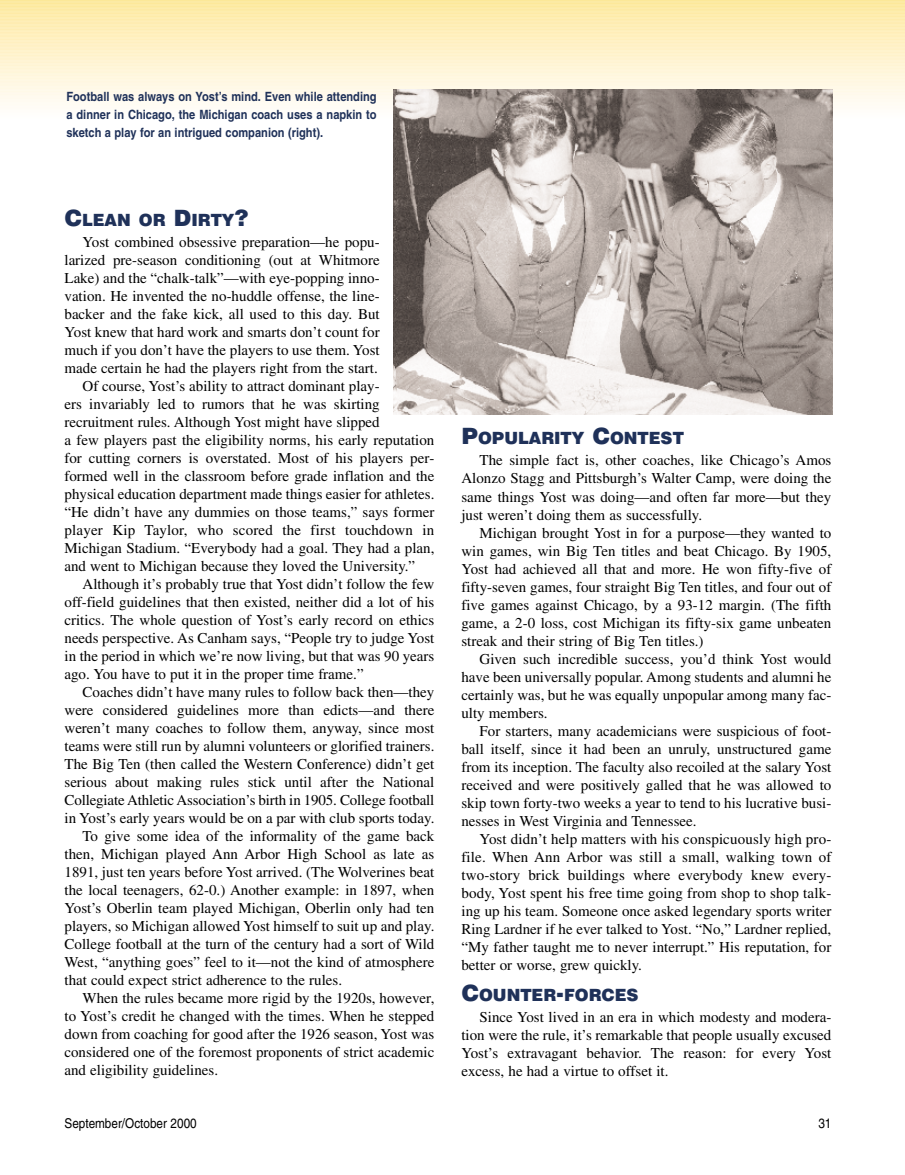
<style>
.page{position:relative;width:905px;height:1175px;background:#fff}
.page>*{position:absolute;margin:0;border:0;box-sizing:border-box;transform-origin:0 0}
.t1{font:900 16.8px "Swiss 721 BT";color:#1f3159}
.t2{font:15px/18px "Times";color:#000;text-align:justify}
.t3{font:13.5px "Helvetica";color:#000;scale:.87 1}
.t4{font:700 12.75px/18px "Helvetica";color:#1f3159;text-align:justify;scale:.87 1}
.s1{font-size:22.5px}
</style>
<div class="page">
<hr style="left:0;top:0;width:904px;height:4px;background:#fce898">
<hr style="left:0;top:1px;width:904px;height:3px;background:#fce690">
<hr style="left:0;top:3px;width:904px;height:4px;background:#fde89a">
<hr style="left:0;top:4px;width:904px;height:3px;background:#fde794">
<hr style="left:0;top:7px;width:904px;height:3px;background:#fde898">
<hr style="left:0;top:10px;width:904px;height:4px;background:#fdeba6">
<hr style="left:0;top:11px;width:904px;height:3px;background:#fee99d">
<hr style="left:0;top:14px;width:904px;height:3px;background:#feeaa0">
<hr style="left:0;top:17px;width:904px;height:3px;background:#feeba4">
<hr style="left:0;top:20px;width:904px;height:3px;background:#feeba7">
<hr style="left:0;top:23px;width:904px;height:4px;background:#feecb1">
<hr style="left:0;top:24px;width:904px;height:3px;background:#feecab">
<hr style="left:0;top:27px;width:904px;height:3px;background:#feedae">
<hr style="left:0;top:30px;width:904px;height:3px;background:#ffedb1">
<hr style="left:0;top:33px;width:904px;height:3px;background:#ffeeb3">
<hr style="left:0;top:36px;width:904px;height:4px;background:#fff0c0">
<hr style="left:0;top:40px;width:904px;height:3px;background:#ffefba">
<hr style="left:0;top:43px;width:904px;height:3px;background:#ffefbd">
<hr style="left:0;top:46px;width:904px;height:4px;background:#fff1c7">
<hr style="left:0;top:50px;width:904px;height:3px;background:#fff1c3">
<hr style="left:0;top:53px;width:904px;height:3px;background:#fff2c6">
<hr style="left:0;top:56px;width:904px;height:3px;background:#fff2c9">
<hr style="left:0;top:59px;width:904px;height:4px;background:#fff3d2">
<hr style="left:0;top:63px;width:904px;height:3px;background:#fff4cf">
<hr style="left:0;top:66px;width:904px;height:3px;background:#fff5d2">
<hr style="left:0;top:69px;width:904px;height:3px;background:#fff5d5">
<hr style="left:0;top:72px;width:904px;height:4px;background:#fef6d8">
<hr style="left:0;top:76px;width:904px;height:3px;background:#fff7db">
<hr style="left:0;top:79px;width:904px;height:3px;background:#fff7de">
<hr style="left:0;top:82px;width:904px;height:3px;background:#fff7e0">
<hr style="left:0;top:85px;width:904px;height:4px;background:#fff8e3">
<hr style="left:0;top:89px;width:904px;height:3px;background:#fff9e7">
<hr style="left:0;top:92px;width:904px;height:3px;background:#fff9e9">
<hr style="left:0;top:95px;width:904px;height:3px;background:#fffaec">
<hr style="left:0;top:98px;width:904px;height:4px;background:#fffbee">
<hr style="left:0;top:102px;width:904px;height:3px;background:#fffcf2">
<hr style="left:0;top:105px;width:904px;height:3px;background:#fffcf5">
<hr style="left:0;top:108px;width:904px;height:4px;background:#fffdf7">
<hr style="left:0;top:112px;width:904px;height:3px;background:#fffefb">
<img style="left:393px;top:90px;width:439px;height:325px">
<p class="t4" style="left:66px;top:88px;width:358px">Football was always on Yost’s mind. Even while attending a dinner in Chicago, the Michigan coach uses a napkin to sketch a play for an intrigued companion (right).</p>
<p class="t1" style="left:64px;top:214px;width:185px"><span class="s1">C</span>LEAN OR <span class="s1">D</span>IRTY<span class="s1">?</span></p>
<p class="t2" style="left:82px;top:234px;width:299px">Yost combined obsessive preparation—he popu-</p>
<p class="t2" style="left:64px;top:252px;width:317px">larized pre-season conditioning (out at Whitmore</p>
<p class="t2" style="left:64px;top:270px;width:317px">Lake) and the “chalk-talk”—with eye-popping inno-</p>
<p class="t2" style="left:64px;top:288px;width:317px">vation. He invented the no-huddle offense, the line-</p>
<p class="t2" style="left:64px;top:306px;width:317px">backer and the fake kick, all used to this day. But</p>
<p class="t2" style="left:64px;top:324px;width:317px">Yost knew that hard work and smarts don’t count for</p>
<p class="t2" style="left:64px;top:342px;width:317px">much if you don’t have the players to use them. Yost</p>
<p class="t2" style="left:64px;top:360px;width:315px">made certain he had the players right from the start.</p>
<p class="t2" style="left:82px;top:378px;width:299px">Of course, Yost’s ability to attract dominant play-</p>
<p class="t2" style="left:64px;top:396px;width:317px">ers invariably led to rumors that he was skirting</p>
<p class="t2" style="left:64px;top:414px;width:317px">recruitment rules. Although Yost might have slipped</p>
<p class="t2" style="left:64px;top:432px;width:371px">a few players past the eligibility norms, his early reputation</p>
<p class="t2" style="left:64px;top:450px;width:371px">for cutting corners is overstated. Most of his players per-</p>
<p class="t2" style="left:64px;top:468px;width:371px">formed well in the classroom before grade inflation and the</p>
<p class="t2" style="left:64px;top:486px;width:371px">physical education department made things easier for athletes.</p>
<p class="t2" style="left:64px;top:504px;width:371px">“He didn’t have any dummies on those teams,” says former</p>
<p class="t2" style="left:64px;top:522px;width:371px">player Kip Taylor, who scored the first touchdown in</p>
<p class="t2" style="left:64px;top:540px;width:371px">Michigan Stadium. “Everybody had a goal. They had a plan,</p>
<p class="t2" style="left:64px;top:558px;width:352px">and went to Michigan because they loved the University.”</p>
<p class="t2" style="left:82px;top:576px;width:353px">Although it’s probably true that Yost didn’t follow the few</p>
<p class="t2" style="left:64px;top:594px;width:371px">off-field guidelines that then existed, neither did a lot of his</p>
<p class="t2" style="left:64px;top:612px;width:371px">critics. The whole question of Yost’s early record on ethics</p>
<p class="t2" style="left:64px;top:630px;width:371px">needs perspective. As Canham says, “People try to judge Yost</p>
<p class="t2" style="left:64px;top:648px;width:371px">in the period in which we’re now living, but that was 90 years</p>
<p class="t2" style="left:64px;top:666px;width:301px">ago. You have to put it in the proper time frame.”</p>
<p class="t2" style="left:82px;top:684px;width:353px">Coaches didn’t have many rules to follow back then—they</p>
<p class="t2" style="left:64px;top:702px;width:371px">were considered guidelines more than edicts—and there</p>
<p class="t2" style="left:64px;top:720px;width:371px">weren’t many coaches to follow them, anyway, since most</p>
<p class="t2" style="left:64px;top:738px;width:371px">teams were still run by alumni volunteers or glorified trainers.</p>
<p class="t2" style="left:64px;top:756px;width:371px">The Big Ten (then called the Western Conference) didn’t get</p>
<p class="t2" style="left:64px;top:774px;width:371px">serious about making rules stick until after the National</p>
<p class="t2" style="left:64px;top:792px;width:371px">Collegiate Athletic Association’s birth in 1905. College football</p>
<p class="t2" style="left:64px;top:810px;width:371px">in Yost’s early years would be on a par with club sports today.</p>
<p class="t2" style="left:82px;top:828px;width:353px">To give some idea of the informality of the game back</p>
<p class="t2" style="left:64px;top:846px;width:371px">then, Michigan played Ann Arbor High School as late as</p>
<p class="t2" style="left:64px;top:864px;width:371px">1891, just ten years before Yost arrived. (The Wolverines beat</p>
<p class="t2" style="left:64px;top:882px;width:371px">the local teenagers, 62-0.) Another example: in 1897, when</p>
<p class="t2" style="left:64px;top:900px;width:371px">Yost’s Oberlin team played Michigan, Oberlin only had ten</p>
<p class="t2" style="left:64px;top:918px;width:371px">players, so Michigan allowed Yost himself to suit up and play.</p>
<p class="t2" style="left:64px;top:936px;width:371px">College football at the turn of the century had a sort of Wild</p>
<p class="t2" style="left:64px;top:954px;width:371px">West, “anything goes” feel to it—not the kind of atmosphere</p>
<p class="t2" style="left:64px;top:972px;width:279px">that could expect strict adherence to the rules.</p>
<p class="t2" style="left:82px;top:990px;width:353px">When the rules became more rigid by the 1920s, however,</p>
<p class="t2" style="left:64px;top:1008px;width:371px">to Yost’s credit he changed with the times. When he stepped</p>
<p class="t2" style="left:64px;top:1026px;width:371px">down from coaching for good after the 1926 season, Yost was</p>
<p class="t2" style="left:64px;top:1044px;width:371px">considered one of the foremost proponents of strict academic</p>
<p class="t2" style="left:64px;top:1062px;width:155px">and eligibility guidelines.</p>
<p class="t1" style="left:461px;top:433px;width:224px"><span class="s1">P</span>OPULARITY <span class="s1">C</span>ONTEST</p>
<p class="t2" style="left:461px;top:453px;width:371px;text-indent:18px">The simple fact is, other coaches, like Chicago’s Amos Alonzo Stagg and Pittsburgh’s Walter Camp, were doing the same things Yost was doing—and often far more—but they just weren’t doing them as successfully.</p>
<p class="t2" style="left:461px;top:525px;width:371px;text-indent:18px">Michigan brought Yost in for a purpose—they wanted to win games, win Big Ten titles and beat Chicago. By 1905, Yost had achieved all that and more. He won fifty-five of fifty-seven games, four straight Big Ten titles, and four out of five games against Chicago, by a 93-12 margin. (The fifth game, a 2-0 loss, cost Michigan its fifty-six game unbeaten streak and their string of Big Ten titles.)</p>
<p class="t2" style="left:461px;top:651px;width:371px;text-indent:18px">Given such incredible success, you’d think Yost would have been universally popular. Among students and alumni he certainly was, but he was equally unpopular among many fac&shy;ulty members.</p>
<p class="t2" style="left:461px;top:723px;width:371px;text-indent:18px">For starters, many academicians were suspicious of foot&shy;ball itself, since it had been an unruly, unstructured game from its inception. The faculty also recoiled at the salary Yost received and were positively galled that he was allowed to skip town forty-two weeks a year to tend to his lucrative busi&shy;nesses in West Virginia and Tennessee.</p>
<p class="t2" style="left:461px;top:831px;width:371px;text-indent:18px">Yost didn’t help matters with his conspicuously high pro&shy;file. When Ann Arbor was still a small, walking town of two-story brick buildings where everybody knew every&shy;body, Yost spent his free time going from shop to shop talk&shy;ing up his team. Someone once asked legendary sports writer Ring Lardner if he ever talked to Yost. “No,” Lardner replied, “My father taught me to never interrupt.” His reputation, for better or worse, grew quickly.</p>
<p class="t1" style="left:461px;top:989px;width:179px"><span class="s1">C</span>OUNTER<span class="s1">-</span>FORCES</p>
<p class="t2" style="left:461px;top:1009px;width:371px;text-indent:18px">Since Yost lived in an era in which modesty and modera&shy;tion were the rule, it’s remarkable that people usually excused Yost’s extravagant behavior. The reason: for every Yost excess, he had a virtue to offset it.</p>
<p class="t3" style="left:64px;top:1118px;width:153px">September/October 2000</p>
<p class="t3" style="left:818px;top:1118px;width:17px">31</p>
</div>
